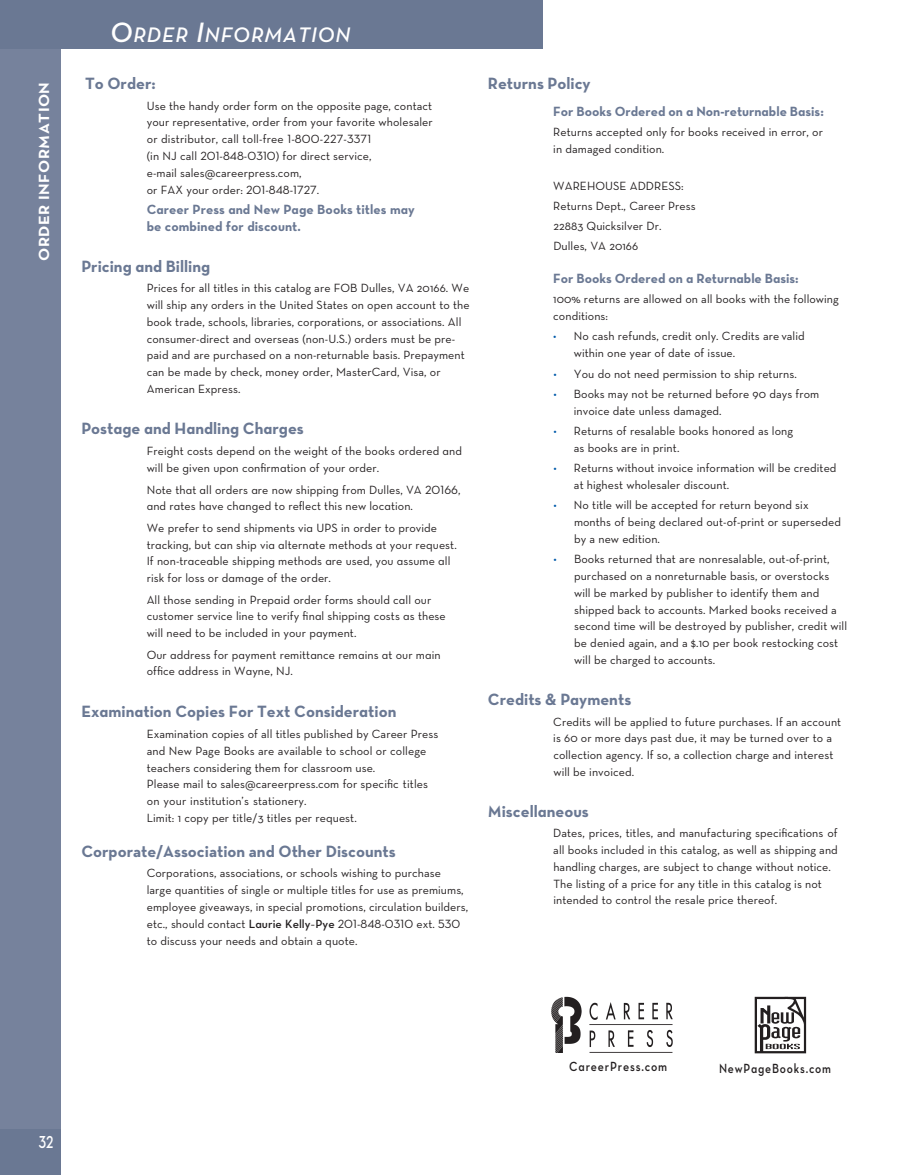
<style>
.page{position:relative;width:905px;height:1175px;background:#fff}
.page>*{position:absolute;margin:0;border:0;box-sizing:border-box;transform-origin:0 0}
.t1{font:21.3px "Neutra Text PS Demi Ita Alt";letter-spacing:.045em;color:#fff}
.t2{font:17.7px "Neutra Text PS Demi Alt";color:#fff;scale:.75 1}
.t3{font:16.65px "Neutra Text PS Bold Alt";color:#6a7893}
.t4{font:700 16.65px "Neutra Text";color:#6a7893}
.t5{font:15px "Neutra Text PS Bold Alt";letter-spacing:.03em;color:#fff;scale:1.1 1}
.t6{font:13.65px/16.8px "Neutra Text PS Bold Alt";color:#6a7893}
.t7{font:13.5px "Neutra Text PS Demi Alt";letter-spacing:.07em;color:#231f20;scale:.85 1}
.t8{font:13.5px "Neutra Text PS Demi Alt";letter-spacing:.07em;color:#231f20;scale:.87 1}
.t9{font:12.15px/16.8px "Neutra Text";letter-spacing:.005em;color:#231f20}
.t10{font:12.15px/16.8px "Neutra Text PS Book Alt";letter-spacing:.005em;color:#231f20}
.s1{font-size:28.5px}
.s2{font-family:"Neutra Text PS Book Alt"}
.s3{font-family:"Neutra Text PS Demi Alt"}
.s4{color:#015aaa}
</style>
<div class="page">
<div style="left:0;top:0;width:60px;height:1174px;background:#76829c"></div>
<div style="left:0;top:1129px;width:60px;height:45px;background:#6a7893"></div>
<div style="left:0;top:0;width:542px;height:48px;background:#6a7893"></div>
<img style="left:754px;top:996px;width:53px;height:58px">
<img style="left:551px;top:996px;width:122px;height:57px">
<p class="t5" style="left:35px;top:261px;width:164px;rotate:-90deg">ORDER INFORMATION</p>
<h1 class="t1" style="left:110px;top:22px;width:242px"><span class="s1">O</span>RDER <span class="s1">I</span>NFORMATION</h1>
<h3 class="t3" style="left:85px;top:73px;width:72px">To Order:</h3>
<p class="t9" style="left:147px;top:97px;width:287px">Use the handy order form on the opposite page, contact your representative, order from your favorite wholesaler or distributor, call toll-free <span class="s2">1-800-227-3371<br></span>(in NJ call <span class="s2">201-848-0310</span>) for direct service,<br>e-mail sales@careerpress.com,<br>or FAX your order: <span class="s2">201-848-1727</span>.</p>
<p class="t6" style="left:147px;top:201px;width:269px">Career Press and New Page Books titles may be combined for discount.</p>
<h3 class="t3" style="left:81px;top:256px;width:130px">Pricing and Billing</h3>
<p class="t9" style="left:147px;top:279px;width:324px">Prices for all titles in this catalog are FOB Dulles, VA 20166. We will ship any orders in the United States on open account to the book trade, schools, libraries, corporations, or associations. All consumer-direct and overseas (non-U.S.) orders must be pre&shy;paid and are purchased on a non-returnable basis. Prepayment can be made by check, money order, MasterCard, Visa, or American Express.</p>
<h3 class="t3" style="left:81px;top:418px;width:224px">Postage and Handling Charges</h3>
<p class="t10" style="left:147px;top:443px;width:317px">Freight costs depend on the weight of the books ordered and will be given upon confirmation of your order.</p>
<p class="t10" style="left:147px;top:481px;width:315px">Note that all orders are now shipping from Dulles, VA 20166, and rates have changed to reflect this new location.</p>
<p class="t10" style="left:147px;top:519px;width:311px">We prefer to send shipments via UPS in order to provide tracking, but can ship via alternate methods at your request.<br>If non-traceable shipping methods are used, you assume all risk for loss or damage of the order.</p>
<p class="t10" style="left:147px;top:591px;width:300px">All those sending in Prepaid order forms should call our customer service line to verify final shipping costs as these will need to be included in your payment.</p>
<p class="t10" style="left:147px;top:646px;width:295px">Our address for payment remittance remains at our main office address in Wayne, NJ.</p>
<h3 class="t3" style="left:81px;top:700px;width:316px">Examination Copies For Text Consideration</h3>
<p class="t9" style="left:147px;top:725px;width:293px">Examination copies of all titles published by Career Press and New Page Books are available to school or college teachers considering them for classroom use.<br>Please mail to sales@careerpress.com for specific titles on your institution’s stationery.<br>Limit: 1 copy per title/3 titles per request.</p>
<h3 class="t4" style="left:81px;top:841px;width:316px">Corporate/Association and Other Discounts</h3>
<p class="t9" style="left:147px;top:864px;width:323px">Corporations, associations, or schools wishing to purchase large quantities of single or multiple titles for use as premiums, employee giveaways, in special promotions, circulation builders, etc., should contact <span class="s3">Laurie Kelly</span>-<span class="s3">Pye</span> <span class="s2">201-848-0310</span> ext. <span class="s2">530 </span>to discuss your needs and obtain a quote.</p>
<h3 class="t3" style="left:488px;top:73px;width:104px">Returns Policy</h3>
<p class="t6" style="left:553px;top:103px;width:272px">For Books Ordered on a Non-returnable Basis:</p>
<p class="t9" style="left:553px;top:124px;width:271px">Returns accepted only for books received in error, or in damaged condition.</p>
<p class="t9" style="left:553px;top:175px;width:144px;line-height:20.1px">WAREHOUSE ADDRESS:<br>Returns Dept., Career Press<br>22883 Quicksilver Dr.<br>Dulles, VA 20166</p>
<p class="t6" style="left:553px;top:269px;width:247px">For Books Ordered on a Returnable Basis:</p>
<p class="t9" style="left:553px;top:290px;width:287px">100% returns are allowed on all books with the following conditions:</p>
<p class="t9" style="left:573px;top:328px;width:232px;text-indent:-20px"><span class="s4">•</span> No cash refunds, credit only. Credits are valid within one year of date of issue.</p>
<p class="t9" style="left:553px;top:365px;width:245px"><span class="s4">•</span> You do not need permission to ship returns.</p>
<p class="t9" style="left:574px;top:385px;width:247px;text-indent:-20px"><span class="s4">•</span> Books may not be returned before 90 days from invoice date unless damaged.</p>
<p class="t9" style="left:574px;top:422px;width:221px;text-indent:-20px"><span class="s4">•</span> Returns of resalable books honored as long as books -are in print.</p>
<p class="t9" style="left:574px;top:459px;width:264px;text-indent:-20px"><span class="s4">•</span> Returns without invoice information will be credited at highest wholesaler discount.</p>
<p class="t9" style="left:574px;top:496px;width:268px;text-indent:-20px"><span class="s4">•</span> No title will be accepted for return beyond six months of being declared out-of-print or superseded by a new edition.</p>
<p class="t9" style="left:574px;top:550px;width:274px;text-indent:-20px"><span class="s4">•</span> Books returned that are nonresalable, out-of-print, purchased on a nonreturnable basis, or overstocks will be marked by publisher to identify them and shipped back to accounts. Marked books received a second time will be destroyed by publisher, credit will be denied again, and a $.10 per book restocking cost will be charged to accounts.</p>
<h3 class="t3" style="left:488px;top:689px;width:145px">Credits &amp; Payments</h3>
<p class="t9" style="left:553px;top:712px;width:289px">Credits will be applied to future purchases. If an account is 60 or more days past due, it may be turned over to a collection agency. If so, a collection charge and interest will be invoiced.</p>
<h3 class="t3" style="left:488px;top:801px;width:102px">Miscellaneous</h3>
<p class="t9" style="left:553px;top:824px;width:286px">Dates, prices, titles, and manufacturing specifications of all books included in this catalog, as well as shipping and handling charges, are subject to change without notice.<br>The listing of a price for any title in this catalog is not intended to control the resale price thereof.</p>
<h2 class="t2" style="left:39px;top:1131px;width:21px">32</h2>
<p class="t8" style="left:569px;top:1057px;width:114px">CareerPress.com</p>
<p class="t7" style="left:719px;top:1059px;width:133px">NewPageBooks.com</p>
</div>
